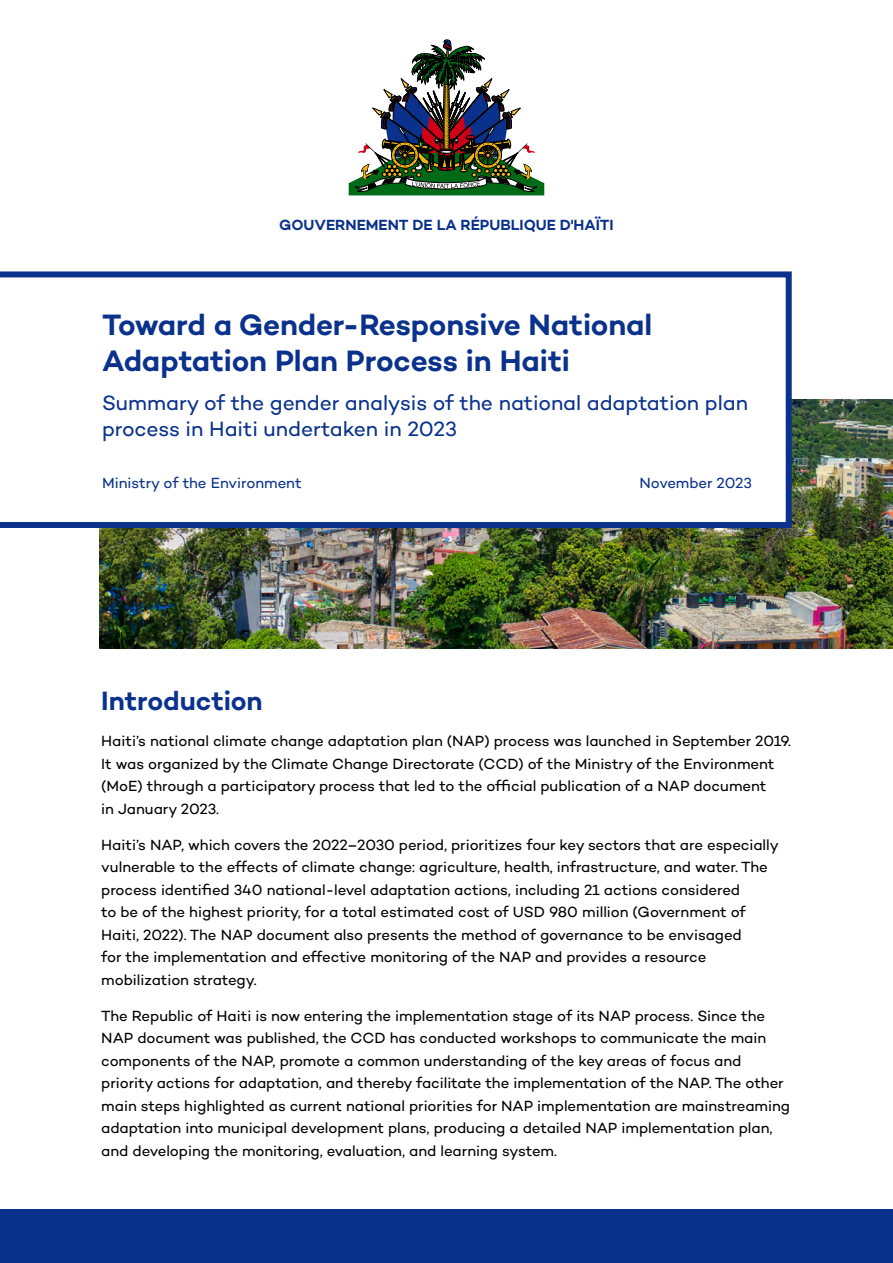
<style>
.page{position:relative;width:893px;height:1263px;background:#fff}
.page>*{position:absolute;margin:0;border:0;box-sizing:border-box;transform-origin:0 0}
.t1{font:600 30px/36px "Campton";letter-spacing:-.005em;color:#0a328c}
.t2{font:600 27px "Campton";color:#0a328c}
.Subtitle{font:21px/25.5px "Campton";letter-spacing:-.005em;color:#0a328c}
.t3{font:15px/22.5px "Campton";letter-spacing:-.005em;color:#000}
.Subtitle-2{font:15px "Campton";letter-spacing:-.005em;color:#0a328c}
.t4{font:600 15px "Campton";color:#0a328c}
</style>
<div class="page">
<div style="left:0;top:1209px;width:893px;height:54px;background:#0a328c"></div>
<img style="left:99px;top:400px;width:794px;height:248px">
<svg style="left:0;top:271px;width:792px;height:257px"></svg>
<svg style="left:349px;top:39px;width:195px;height:156px"></svg>
<h3 class="t4" style="left:279px;top:215px;width:336px">GOUVERNEMENT DE LA RÉPUBLIQUE D'HAÏTI</h3>
<p class="t1" style="left:102px;top:306px;width:552px">Toward a Gender-Responsive National<br>Adaptation Plan Process in Haiti</p>
<p class="Subtitle" style="left:102px;top:390px;width:648px">Summary of the gender analysis of the national adaptation plan process in Haiti undertaken in 2023</p>
<p class="Subtitle-2" style="left:102px;top:474px;width:201px">Ministry of the Environment</p>
<p class="Subtitle-2" style="left:640px;top:474px;width:114px">November 2023</p>
<h1 class="t2" style="left:101px;top:684px;width:163px">Introduction</h1>
<p class="t3" style="left:101px;top:729px;width:691px">Haiti’s national climate change adaptation plan (NAP) process was launched in September 2019.<br>It was organized by the Climate Change Directorate (CCD) of the Ministry of the Environment (MoE) through a participatory process that led to the official publication of a NAP document<br>in January 2023.</p>
<p class="t3" style="left:101px;top:833px;width:679px">Haiti’s NAP, which covers the 2022–2030 period, prioritizes four key sectors that are especially vulnerable to the effects of climate change: agriculture, health, infrastructure, and water. The process identified 340 national-level adaptation actions, including 21 actions considered<br>to be of the highest priority, for a total estimated cost of USD 980 million (Government of Haiti, 2022). The NAP document also presents the method of governance to be envisaged<br>for the implementation and effective monitoring of the NAP and provides a resource mobilization strategy.</p>
<p class="t3" style="left:101px;top:1004px;width:690px">The Republic of Haiti is now entering the implementation stage of its NAP process. Since the NAP document was published, the CCD has conducted workshops to communicate the main components of the NAP, promote a common understanding of the key areas of focus and priority actions for adaptation, and thereby facilitate the implementation of the NAP. The other main steps highlighted as current national priorities for NAP implementation are mainstreaming adaptation into municipal development plans, producing a detailed NAP implementation plan, and developing the monitoring, evaluation, and learning system.</p>
</div>
